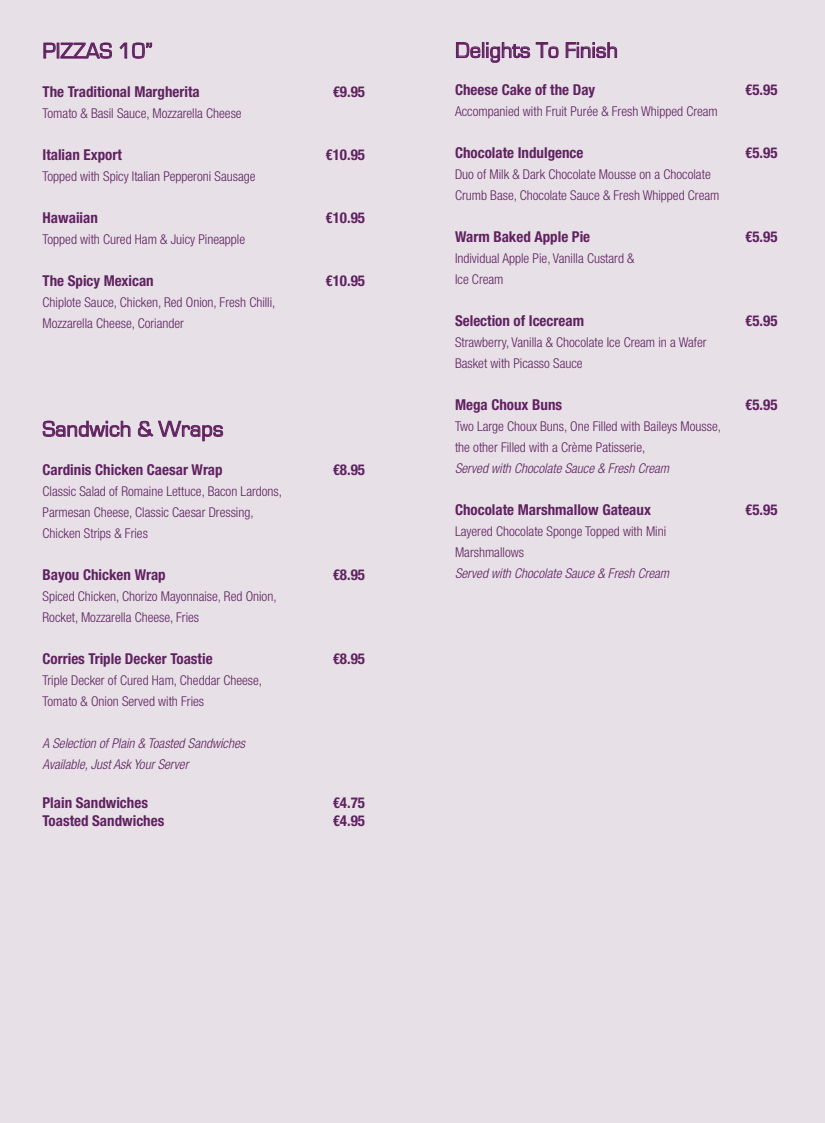
<style>
.page{position:relative;width:825px;height:1123px;background:#e7e1e7}
.page>*{position:absolute;margin:0;border:0;box-sizing:border-box;transform-origin:0 0}
.t1{font:22.5px "Eurostile";color:#602160}
.t2{font:700 condensed 15px "Helvetica Neue LT";color:#602160}
.t3{font:300 condensed 13.5px/21px "Helvetica Neue LT";color:#602160}
.t4{font:italic 300 condensed 13.5px/21px "Helvetica Neue LT";color:#602160}
</style>
<div class="page">
<svg style="left:43px;top:42px;width:69px;height:17px"></svg>
<svg style="left:119px;top:42px;width:33px;height:17px"></svg>
<svg style="left:42px;top:420px;width:89px;height:17px"></svg>
<svg style="left:138px;top:420px;width:85px;height:21px"></svg>
<svg style="left:456px;top:42px;width:103px;height:21px"></svg>
<svg style="left:565px;top:42px;width:52px;height:16px"></svg>
<h1 class="t1" style="left:43px;top:39px;width:112px">PIZZAS 10”</h1>
<p class="t2" style="left:43px;top:83px;width:159px">The Traditional Margherita</p>
<p class="t2" style="left:333px;top:83px;width:34px">€9.95</p>
<p class="t3" style="left:43px;top:103px;width:201px">Tomato &amp; Basil Sauce, Mozzarella Cheese</p>
<p class="t2" style="left:43px;top:146px;width:81px">Italian Export</p>
<p class="t2" style="left:325px;top:146px;width:41px">€10.95</p>
<p class="t3" style="left:43px;top:166px;width:215px">Topped with Spicy Italian Pepperoni Sausage</p>
<p class="t2" style="left:43px;top:209px;width:57px">Hawaiian</p>
<p class="t2" style="left:325px;top:209px;width:41px">€10.95</p>
<p class="t3" style="left:43px;top:229px;width:204px">Topped with Cured Ham &amp; Juicy Pineapple</p>
<p class="t2" style="left:43px;top:272px;width:113px">The Spicy Mexican</p>
<p class="t2" style="left:325px;top:272px;width:41px">€10.95</p>
<p class="t3" style="left:43px;top:292px;width:234px">Chiplote Sauce, Chicken, Red Onion, Fresh Chilli,<br>Mozzarella Cheese, Coriander</p>
<h1 class="t1" style="left:43px;top:417px;width:182px">Sandwich &amp; Wraps</h1>
<p class="t2" style="left:43px;top:461px;width:182px">Cardinis Chicken Caesar Wrap</p>
<p class="t2" style="left:333px;top:461px;width:34px">€8.95</p>
<p class="t3" style="left:43px;top:481px;width:241px">Classic Salad of Romaine Lettuce, Bacon Lardons,<br>Parmesan Cheese, Classic Caesar Dressing,<br>Chicken Strips &amp; Fries</p>
<p class="t2" style="left:43px;top:566px;width:125px">Bayou Chicken Wrap</p>
<p class="t2" style="left:333px;top:566px;width:34px">€8.95</p>
<p class="t3" style="left:43px;top:586px;width:236px">Spiced Chicken, Chorizo Mayonnaise, Red Onion,<br>Rocket, Mozzarella Cheese, Fries</p>
<p class="t2" style="left:43px;top:650px;width:172px">Corries Triple Decker Toastie</p>
<p class="t2" style="left:333px;top:650px;width:34px">€8.95</p>
<p class="t3" style="left:43px;top:670px;width:221px">Triple Decker of Cured Ham, Cheddar Cheese,<br>Tomato &amp; Onion Served with Fries</p>
<p class="t4" style="left:43px;top:733px;width:204px">A Selection of Plain &amp; Toasted Sandwiches<br>Available, Just Ask Your Server</p>
<p class="t2" style="left:43px;top:794px;width:107px">Plain Sandwiches</p>
<p class="t2" style="left:333px;top:794px;width:34px">€4.75</p>
<p class="t2" style="left:43px;top:812px;width:123px">Toasted Sandwiches</p>
<p class="t2" style="left:333px;top:812px;width:34px">€4.95</p>
<h1 class="t1" style="left:455px;top:38px;width:165px">Delights To Finish</h1>
<p class="t2" style="left:455px;top:80px;width:142px">Cheese Cake of the Day</p>
<p class="t2" style="left:745px;top:80px;width:34px">€5.95</p>
<p class="t3" style="left:455px;top:100px;width:264px">Accompanied with Fruit Purée &amp; Fresh Whipped Cream</p>
<p class="t2" style="left:455px;top:143px;width:130px">Chocolate Indulgence</p>
<p class="t2" style="left:745px;top:143px;width:34px">€5.95</p>
<p class="t3" style="left:455px;top:163px;width:266px">Duo of Milk &amp; Dark Chocolate Mousse on a Chocolate<br>Crumb Base, Chocolate Sauce &amp; Fresh Whipped Cream</p>
<p class="t2" style="left:455px;top:227px;width:137px">Warm Baked Apple Pie</p>
<p class="t2" style="left:745px;top:227px;width:34px">€5.95</p>
<p class="t3" style="left:455px;top:247px;width:181px">Individual Apple Pie, Vanilla Custard &amp;<br>Ice Cream</p>
<p class="t2" style="left:455px;top:311px;width:131px">Selection of Icecream</p>
<p class="t2" style="left:745px;top:311px;width:34px">€5.95</p>
<p class="t3" style="left:455px;top:331px;width:253px">Strawberry, Vanilla &amp; Chocolate Ice Cream in a Wafer<br>Basket with Picasso Sauce</p>
<p class="t2" style="left:455px;top:395px;width:109px">Mega Choux Buns</p>
<p class="t2" style="left:745px;top:395px;width:34px">€5.95</p>
<p class="t3" style="left:455px;top:415px;width:268px">Two Large Choux Buns, One Filled with Baileys Mousse, the other Filled with a Crème Patisserie,</p>
<p class="t4" style="left:455px;top:457px;width:216px">Served with Chocolate Sauce &amp; Fresh Cream</p>
<p class="t2" style="left:455px;top:500px;width:197px">Chocolate Marshmallow Gateaux</p>
<p class="t2" style="left:745px;top:500px;width:34px">€5.95</p>
<p class="t3" style="left:455px;top:520px;width:213px">Layered Chocolate Sponge Topped with Mini<br>Marshmallows</p>
<p class="t4" style="left:455px;top:562px;width:216px">Served with Chocolate Sauce &amp; Fresh Cream</p>
</div>
